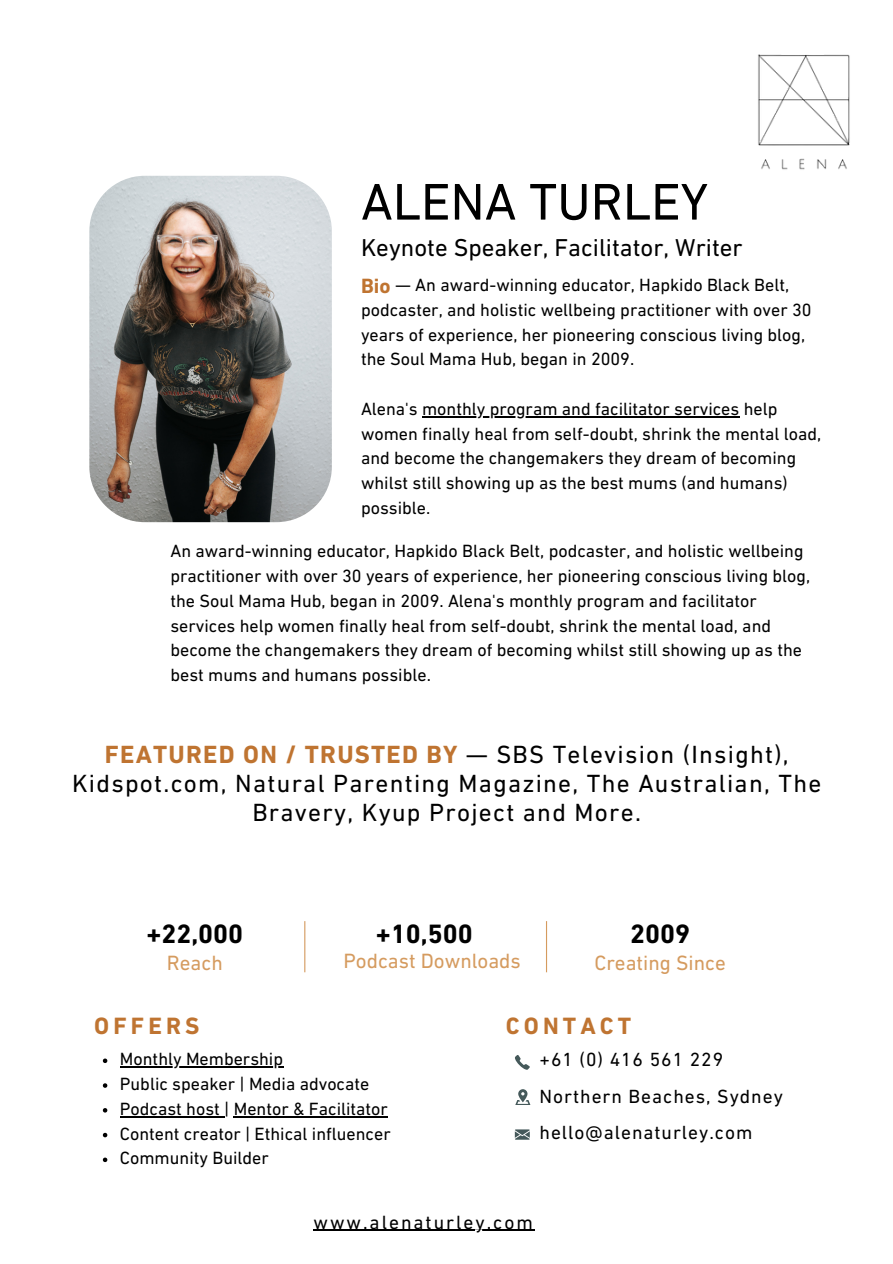
<style>
.page{position:relative;width:893px;height:1264px;background:#fff}
.page>*{position:absolute;margin:0;border:0;box-sizing:border-box;transform-origin:0 0}
.t1{font:52.35px "DIN Next LT Pro";color:#000}
.t2{font:700 27px "DIN Next LT Pro";color:#000}
.t3{font:25.35px/29.2px "DIN Next LT Pro";letter-spacing:.05em;color:#000;text-align:center}
.t4{font:24.75px "DIN Next LT Pro";color:#000}
.t5{font:700 24px "DIN Next LT Pro";letter-spacing:.17em;color:#bf7431}
.t6{font:21px "DIN Next LT Pro";color:#d59b5f}
.t7{font:700 21px "DIN Next LT Pro";color:#bf7431}
.t8{font:19.5px "DIN Next LT Pro";letter-spacing:.1em;color:#000}
.t9{font:19.35px/36.3px "DIN Next LT Pro";letter-spacing:.05em;color:#000}
.t10{font:18px/24.8px "DIN Next LT Pro";color:#000}
.s1{font-weight:700;color:#bf7431}
</style>
<div class="page">
<hr style="left:422px;top:416px;width:317px;height:1px;background:#000">
<img style="left:89px;top:176px;width:243px;height:346px;border-radius:55px">
<hr style="left:304px;top:921px;width:1px;height:51px;background:#d59b5f">
<hr style="left:546px;top:921px;width:1px;height:51px;background:#d59b5f">
<svg style="left:515px;top:1129px;width:14px;height:10px"></svg>
<svg style="left:515px;top:1055px;width:14px;height:14px"></svg>
<svg style="left:515px;top:1089px;width:15px;height:15px"></svg>
<img style="left:758px;top:54px;width:92px;height:116px">
<svg style="left:103px;top:1058px;width:4px;height:5px"></svg>
<hr style="left:120px;top:1066px;width:163px;height:1px;background:#000">
<svg style="left:103px;top:1083px;width:4px;height:4px"></svg>
<svg style="left:103px;top:1108px;width:4px;height:4px"></svg>
<hr style="left:120px;top:1115px;width:104px;height:2px;background:#000">
<hr style="left:234px;top:1115px;width:154px;height:2px;background:#000">
<svg style="left:103px;top:1132px;width:4px;height:5px"></svg>
<svg style="left:103px;top:1157px;width:4px;height:5px"></svg>
<hr style="left:313px;top:1229px;width:222px;height:1px;background:#000">
<p class="t1" style="left:361px;top:180px;width:348px">ALENA TURLEY</p>
<p class="t4" style="left:361px;top:237px;width:383px">Keynote Speaker, Facilitator, Writer</p>
<h5 class="t7" style="left:361px;top:277px;width:31px">Bio</h5>
<p class="t10" style="left:361px;top:274px;width:452px;text-indent:35px">— An award-winning educator, Hapkido Black Belt, podcaster, and holistic wellbeing practitioner with over 30 years of experience, her pioneering conscious living blog, the Soul Mama Hub, began in 2009.</p>
<h1 class="t10" style="left:361px;top:398px;width:418px">Alena's monthly program and facilitator services help</h1>
<h3 class="t10" style="left:361px;top:423px;width:461px">women finally heal from self-doubt, shrink the mental load, and become the changemakers they dream of becoming whilst still showing up as the best mums (and humans) possible.</h3>
<p class="t10" style="left:170px;top:540px;width:641px">An award-winning educator, Hapkido Black Belt, podcaster, and holistic wellbeing practitioner with over 30 years of experience, her pioneering conscious living blog, the Soul Mama Hub, began in 2009. Alena's monthly program and facilitator services help women finally heal from self-doubt, shrink the mental load, and become the changemakers they dream of becoming whilst still showing up as the best mums and humans possible.</p>
<p class="t3" style="left:72px;top:741px;width:750px"><span class="s1">FEATURED ON / TRUSTED BY</span> — SBS Television (Insight),<br>Kidspot.com, Natural Parenting Magazine, The Australian, The<br>Bravery, Kyup Project and More.</p>
<p class="t2" style="left:146px;top:922px;width:98px">+22,000</p>
<h3 class="t6" style="left:167px;top:954px;width:57px">Reach</h3>
<h2 class="t2" style="left:376px;top:922px;width:98px">+10,500</h2>
<h6 class="t6" style="left:343px;top:951px;width:179px">Podcast Downloads</h6>
<h2 class="t2" style="left:630px;top:922px;width:62px">2009</h2>
<h6 class="t6" style="left:594px;top:954px;width:133px">Creating Since</h6>
<h2 class="t5" style="left:94px;top:1015px;width:107px">OFFERS</h2>
<h6 class="t10" style="left:120px;top:1048px;width:165px">Monthly Membership</h6>
<h4 class="t10" style="left:120px;top:1073px;width:251px">Public speaker | Media advocate</h4>
<p class="t10" style="left:120px;top:1097px;width:269px">Podcast host | Mentor &amp; Facilitator</p>
<p class="t10" style="left:120px;top:1122px;width:272px">Content creator | Ethical influencer</p>
<p class="t10" style="left:120px;top:1147px;width:150px">Community Builder</p>
<p class="t5" style="left:506px;top:1015px;width:127px">CONTACT</p>
<p class="t9" style="left:539px;top:1043px;width:245px">+61 (0) 416 561 229<br>Northern Beaches, Sydney hello@alenaturley.com</p>
<h4 class="t8" style="left:313px;top:1214px;width:221px">www.alenaturley.com</h4>
</div>
